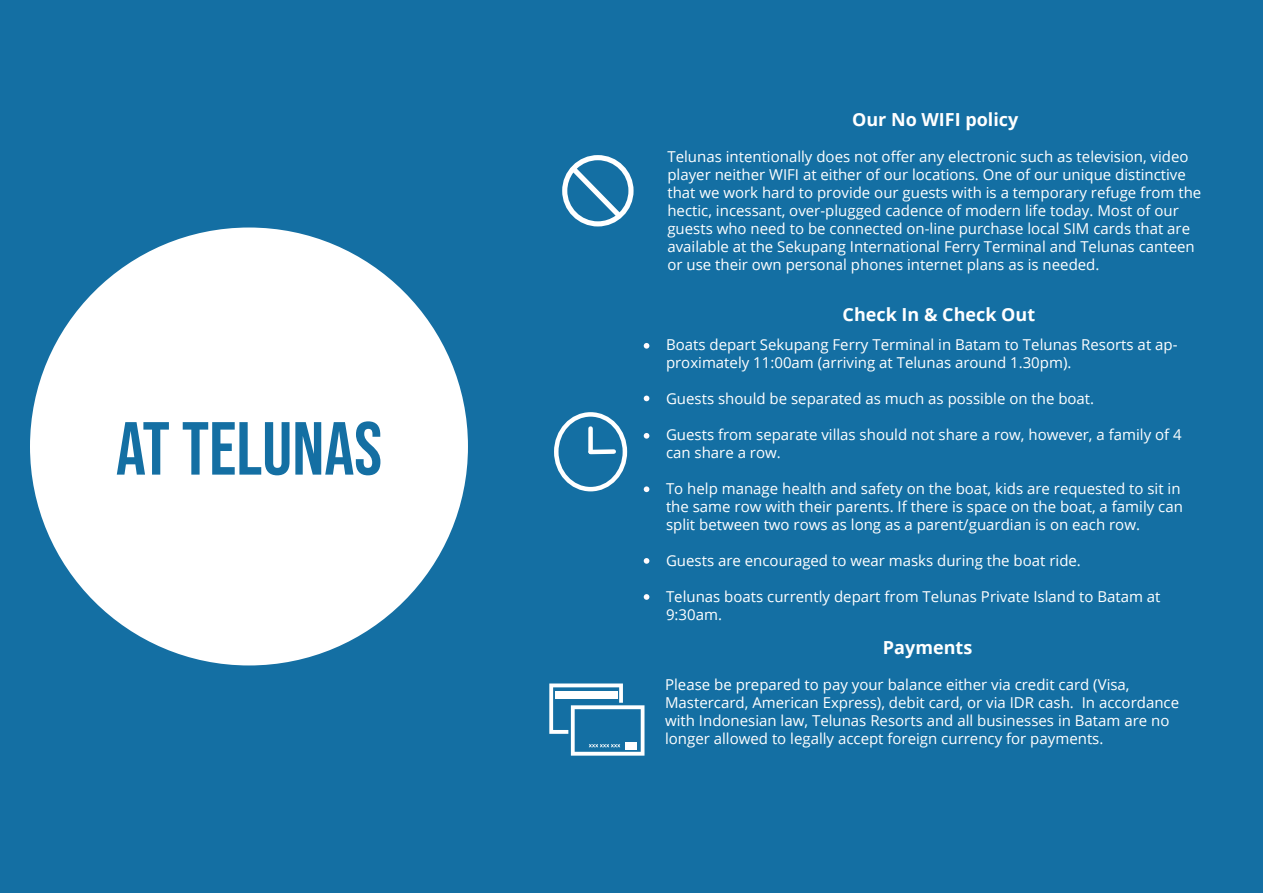
<style>
.page{position:relative;width:1263px;height:893px;background:#146fa3}
.page>*{position:absolute;margin:0;border:0;box-sizing:border-box;transform-origin:0 0}
.t1{font:75px "Bebas Neue";color:#146fa3}
.t2{font:700 18px "Open Sans";color:#fff}
.t3{font:15px/18px "Open Sans";color:#fff}
</style>
<div class="page">
<div style="left:30px;top:227px;width:438px;height:438px;background:#fff;border-radius:50%"></div>
<svg style="left:562px;top:155px;width:71px;height:71px"></svg>
<svg style="left:549px;top:683px;width:95px;height:73px"></svg>
<svg style="left:644px;top:343px;width:5px;height:6px"></svg>
<svg style="left:644px;top:396px;width:5px;height:5px"></svg>
<svg style="left:644px;top:433px;width:5px;height:6px"></svg>
<svg style="left:644px;top:486px;width:5px;height:6px"></svg>
<svg style="left:644px;top:558px;width:5px;height:6px"></svg>
<svg style="left:644px;top:594px;width:5px;height:6px"></svg>
<div style="left:554px;top:412px;width:73px;height:79px;border:4px solid #fff;border-radius:50%"></div>
<div style="left:588px;top:429px;width:5px;height:23px;background:#fff"></div>
<div style="left:591px;top:449px;width:23px;height:5px;background:#fff"></div>
<h1 class="t1" style="left:116px;top:406px;width:268px">AT TELUNAS</h1>
<p class="t2" style="left:852px;top:106px;width:168px">Our No WIFI policy</p>
<p class="t3" style="left:667px;top:147px;width:535px">Telunas intentionally does not offer any electronic such as television, video player neither WIFI at either of our locations. One of our unique distinctive that we work hard to provide our guests with is a temporary refuge from the hectic, incessant, over-plugged cadence of modern life today. Most of our guests who need to be connected on-line purchase local SIM cards that are available at the Sekupang International Ferry Terminal and Telunas canteen or use their own personal phones internet plans as is needed.</p>
<p class="t2" style="left:842px;top:302px;width:194px">Check In &amp; Check Out</p>
<p class="t3" style="left:666px;top:335px;width:513px">Boats depart Sekupang Ferry Terminal in Batam to Telunas Resorts at ap&shy;proximately 11:00am (arriving at Telunas around 1.30pm).</p>
<p class="t3" style="left:666px;top:389px;width:430px">Guests should be separated as much as possible on the boat.</p>
<p class="t3" style="left:666px;top:425px;width:517px">Guests from separate villas should not share a row, however, a family of 4 can share a row.</p>
<p class="t3" style="left:666px;top:479px;width:518px">To help manage health and safety on the boat, kids are requested to sit in the same row with their parents. If there is space on the boat, a family can split between two rows as long as a parent/guardian is on each row.</p>
<p class="t3" style="left:666px;top:551px;width:416px">Guests are encouraged to wear masks during the boat ride.</p>
<p class="t3" style="left:666px;top:587px;width:496px">Telunas boats currently depart from Telunas Private Island to Batam at<br>9:30am.</p>
<p class="t2" style="left:883px;top:635px;width:91px">Payments</p>
<p class="t3" style="left:665px;top:676px;width:515px">Please be prepared to pay your balance either via credit card (Visa, Mastercard, American Express), debit card, or via IDR cash. In accordance with Indonesian law, Telunas Resorts and all businesses in Batam are no longer allowed to legally accept foreign currency for payments.</p>
</div>
